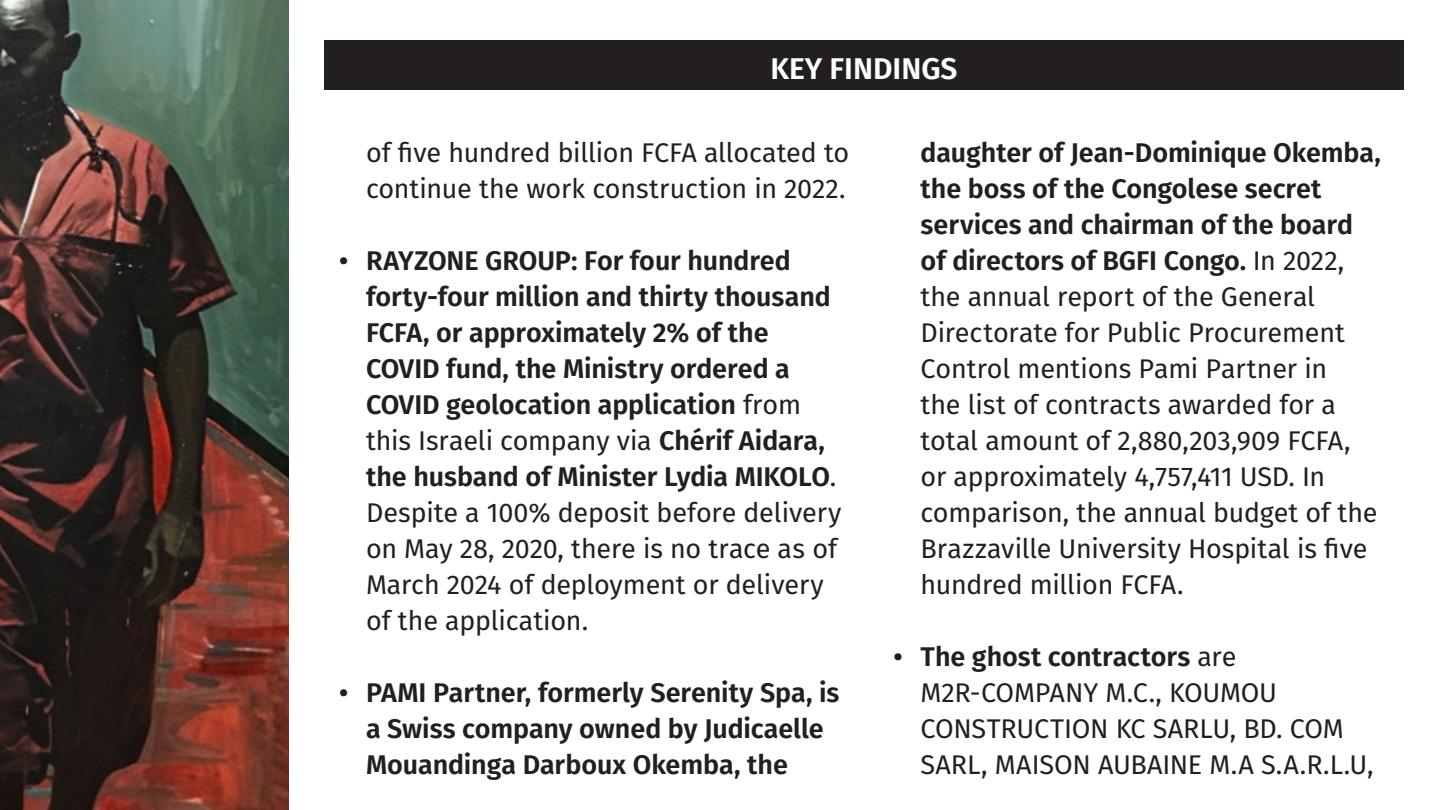
<style>
.page{position:relative;width:1440px;height:810px;background:#fff}
.page>*{position:absolute;margin:0;border:0;box-sizing:border-box;transform-origin:0 0}
.Sous-titre{font:600 30px "Fira Sans";color:#fff}
.t1{font:27px/36px "Fira Sans";letter-spacing:-.01em;color:#231f20}
.t2{font:600 27px/36px "Fira Sans";letter-spacing:-.005em;color:#231f20}
.s1{font-weight:400}
.s2{font-weight:600}
</style>
<div class="page">
<img style="left:0;top:0;width:288px;height:810px">
<div style="left:324px;top:40px;width:1080px;height:50px;background:#231f20"></div>
<p class="Sous-titre" style="left:770px;top:44px;width:189px">KEY FINDINGS</p>
<p class="t1" style="left:366px;top:134px;width:485px">of five hundred billion FCFA allocated to continue the work construction in 2022.</p>
<p class="t2" style="left:366px;top:241px;width:477px;text-indent:-27px">• RAYZONE GROUP: For four hundred forty-four million and thirty thousand FCFA, or approximately 2% of the COVID fund, the Ministry ordered a COVID geolocation application <span class="s1">from this Israeli company via</span> Chérif Aidara, the husband of Minister Lydia MIKOLO<span class="s1">.<br>Despite a 100% deposit before delivery on May 28, 2020, there is no trace as of March 2024 of deployment or delivery of the application.</span></p>
<p class="t2" style="left:366px;top:673px;width:475px;text-indent:-27px">• PAMI Partner, formerly Serenity Spa, is a Swiss company owned by Judicaelle<br>Mouandinga Darboux Okemba, the</p>
<p class="t1" style="left:921px;top:134px;width:462px"><span class="s2">daughter of Jean-Dominique Okemba, the boss of the Congolese secret services and chairman of the board of directors of BGFI Congo.</span> In 2022, the annual report of the General Directorate for Public Procurement Control mentions Pami Partner in<br>the list of contracts awarded for a total amount of 2,880,203,909 FCFA, or approximately 4,757,411 USD. In comparison, the annual budget of the Brazzaville University Hospital is five hundred million FCFA.</p>
<p class="t1" style="left:921px;top:638px;width:454px;text-indent:-27px"><span class="s2">• The ghost contractors</span> are<br>M2R-COMPANY M.C., KOUMOU<br>CONSTRUCTION KC SARLU, BD. COM<br>SARL, MAISON AUBAINE M.A S.A.R.L.U,</p>
</div>
